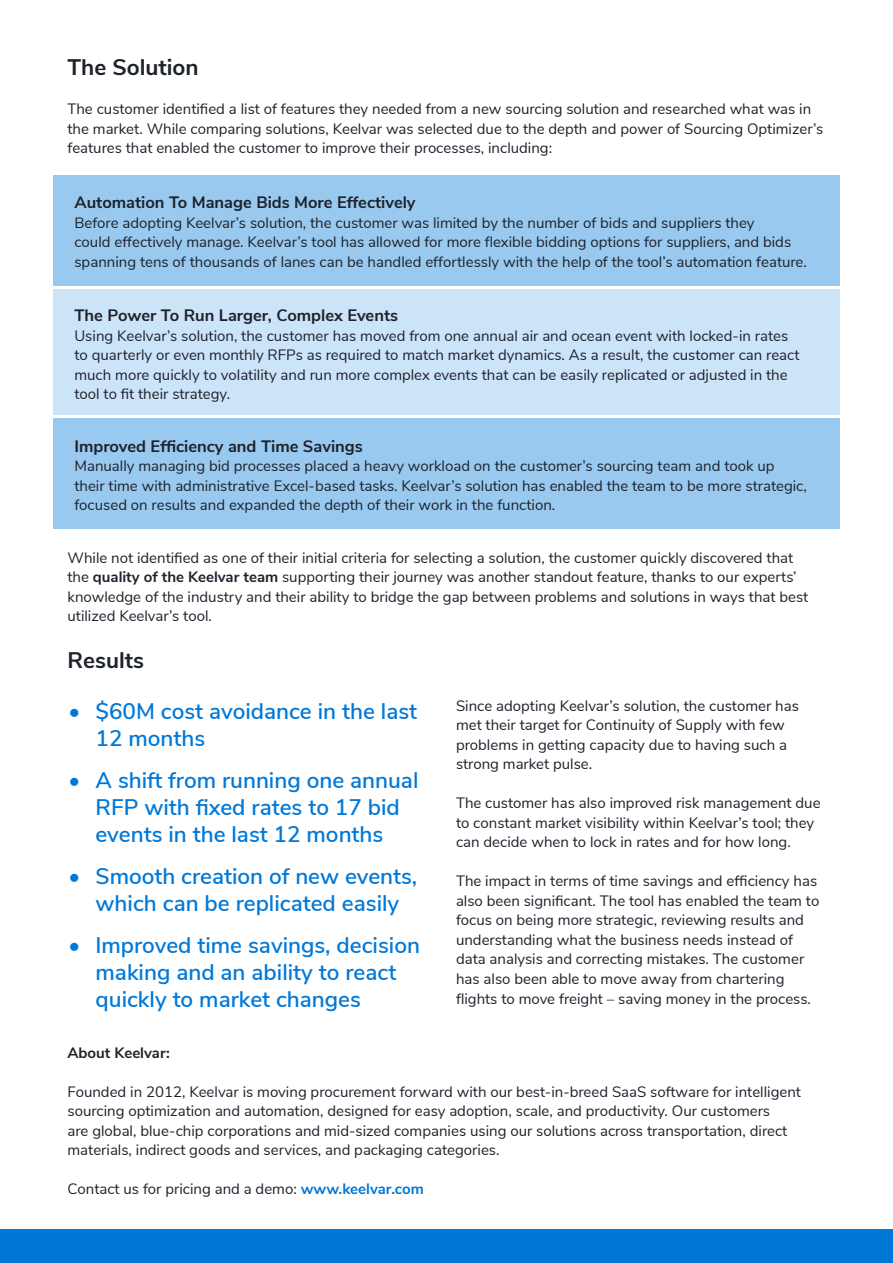
<style>
.page{position:relative;width:893px;height:1263px;background:#fff}
.page>*{position:absolute;margin:0;border:0;box-sizing:border-box;transform-origin:0 0}
.t1{font:600 22.5px/27px "Nunito Sans";color:#0078d7}
.t2{font:700 22.5px "Nunito Sans";color:#1d222c}
.t3{font:700 16.5px "Nunito Sans";color:#1d222c}
.t4{font:15px/19.5px "Nunito Sans";color:#1d222c}
.t5{font:700 15px "Nunito Sans";color:#1d222c}
.s1{font-weight:700}
.s2{font-weight:700;color:#0078d7}
</style>
<div class="page">
<div style="left:53px;top:175px;width:786px;height:110px;background:#99c9ef"></div>
<div style="left:53px;top:289px;width:786px;height:125px;background:#cce4f7"></div>
<div style="left:53px;top:419px;width:786px;height:110px;background:#99c9ef"></div>
<div style="left:0;top:1229px;width:893px;height:34px;background:#0078d7"></div>
<h1 class="t2" style="left:68px;top:51px;width:133px">The Solution</h1>
<p class="t4" style="left:68px;top:98px;width:757px">The customer identified a list of features they needed from a new sourcing solution and researched what was in the market. While comparing solutions, Keelvar was selected due to the depth and power of Sourcing Optimizer’s features that enabled the customer to improve their processes, including:</p>
<p class="t3" style="left:74px;top:190px;width:343px">Automation To Manage Bids More Effectively</p>
<p class="t4" style="left:74px;top:212px;width:734px">Before adopting Keelvar’s solution, the customer was limited by the number of bids and suppliers they<br>could effectively manage. Keelvar’s tool has allowed for more flexible bidding options for suppliers, and bids spanning tens of thousands of lanes can be handled effortlessly with the help of the tool’s automation feature.</p>
<p class="t3" style="left:74px;top:303px;width:325px">The Power To Run Larger, Complex Events</p>
<p class="t4" style="left:74px;top:325px;width:727px">Using Keelvar’s solution, the customer has moved from one annual air and ocean event with locked-in rates to quarterly or even monthly RFPs as required to match market dynamics. As a result, the customer can react much more quickly to volatility and run more complex events that can be easily replicated or adjusted in the tool to fit their strategy.</p>
<p class="t3" style="left:74px;top:434px;width:290px">Improved Efficiency and Time Savings</p>
<p class="t4" style="left:74px;top:455px;width:734px">Manually managing bid processes placed a heavy workload on the customer’s sourcing team and took up their time with administrative Excel-based tasks. Keelvar’s solution has enabled the team to be more strategic, focused on results and expanded the depth of their work in the function.</p>
<p class="t4" style="left:68px;top:547px;width:742px">While not identified as one of their initial criteria for selecting a solution, the customer quickly discovered that the <span class="s1">quality of the Keelvar team</span> supporting their journey was another standout feature, thanks to our experts’ knowledge of the industry and their ability to bridge the gap between problems and solutions in ways that best utilized Keelvar’s tool.</p>
<h1 class="t2" style="left:68px;top:643px;width:78px">Results</h1>
<h1 class="t1" style="left:96px;top:696px;width:323px;text-indent:-27px">• $60M cost avoidance in the last<br>12 months</h1>
<h1 class="t1" style="left:69px;top:765px;width:351px;text-align:center">• A shift from running one annual<br>RFP with fixed rates to 17 bid events in the last 12 months</h1>
<h1 class="t1" style="left:69px;top:861px;width:350px;text-align:center">• Smooth creation of new events, which can be replicated easily</h1>
<h1 class="t1" style="left:96px;top:930px;width:326px;text-indent:-27px">• Improved time savings, decision making and an ability to react quickly to market changes</h1>
<p class="t4" style="left:456px;top:695px;width:344px">Since adopting Keelvar’s solution, the customer has met their target for Continuity of Supply with few problems in getting capacity due to having such a strong market pulse.</p>
<p class="t4" style="left:456px;top:792px;width:366px">The customer has also improved risk management due to constant market visibility within Keelvar’s tool; they can decide when to lock in rates and for how long.</p>
<p class="t4" style="left:456px;top:870px;width:365px">The impact in terms of time savings and efficiency has also been significant. The tool has enabled the team to focus on being more strategic, reviewing results and understanding what the business needs instead of data analysis and correcting mistakes. The customer has also been able to move away from chartering flights to move freight – saving money in the process.</p>
<p class="t5" style="left:68px;top:1042px;width:104px">About Keelvar:</p>
<p class="t4" style="left:68px;top:1081px;width:735px">Founded in 2012, Keelvar is moving procurement forward with our best-in-breed SaaS software for intelligent sourcing optimization and automation, designed for easy adoption, scale, and productivity. Our customers<br>are global, blue-chip corporations and mid-sized companies using our solutions across transportation, direct materials, indirect goods and services, and packaging categories.</p>
<p class="t4" style="left:68px;top:1178px;width:358px">Contact us for pricing and a demo: <span class="s2">www.keelvar.com</span></p>
</div>
